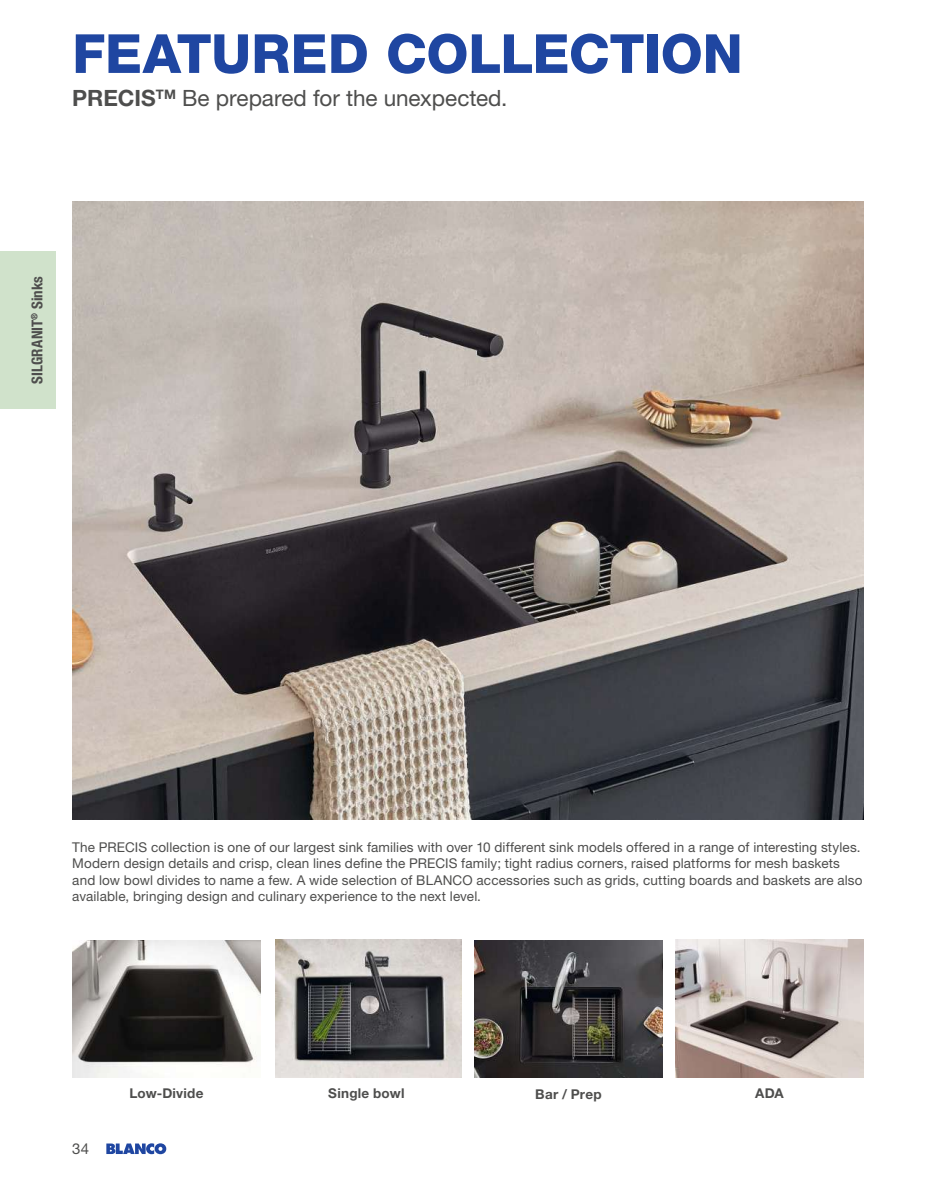
<style>
.page{position:relative;width:936px;height:1188px;background:#fff}
.page>*{position:absolute;margin:0;border:0;box-sizing:border-box;transform-origin:0 0}
.t1{font:800 54px "Helvetica Neue LTW1 G";letter-spacing:-.005em;color:#1f46a1}
.t2{font:22.5px "Helvetica Neue LTW1 G";letter-spacing:-.005em;color:#4e4e4d}
.t3{font:700 condensed 15px "Helvetica Neue LTW1 G";letter-spacing:.005em;color:#4e4e4d}
.t4{font:15px "Helvetica Neue LTW1 G";color:#4e4e4d}
.t5{font:13.5px/16.2px "Helvetica Neue LTW1 G";letter-spacing:.01em;color:#4e4e4d}
.t6{font:700 13.5px "Helvetica Neue LTW1 G";letter-spacing:.015em;color:#4e4e4d}
.s1{font-weight:700}
</style>
<div class="page">
<svg style="left:106px;top:1143px;width:60px;height:11px"></svg>
<div style="left:0;top:251px;width:55px;height:158px;background:#d0e2cb"></div>
<img style="left:72px;top:202px;width:791px;height:617px">
<img style="left:675px;top:940px;width:188px;height:137px">
<img style="left:72px;top:940px;width:188px;height:138px">
<img style="left:275px;top:940px;width:186px;height:137px">
<img style="left:474px;top:940px;width:188px;height:138px">
<h1 class="t1" style="left:72px;top:22px;width:672px">FEATURED COLLECTION</h1>
<h2 class="t2" style="left:72px;top:84px;width:436px"><span class="s1">PRECIS</span><sup>TM</sup> Be prepared for the unexpected.</h2>
<p class="t3" style="left:28px;top:384px;width:110px;rotate:-90deg">SILGRANIT<sup>®</sup> Sinks</p>
<p class="t5" style="left:72px;top:839px;width:791px">The PRECIS collection is one of our largest sink families with over 10 different sink models offered in a range of interesting styles.<br>Modern design details and crisp, clean lines define the PRECIS family; tight radius corners, raised platforms for mesh baskets and low bowl divides to name a few. A wide selection of BLANCO accessories such as grids, cutting boards and baskets are also available, bringing design and culinary experience to the next level.</p>
<p class="t4" style="left:72px;top:1139px;width:18px">34</p>
<p class="t6" style="left:129px;top:1085px;width:75px">Low-Divide</p>
<p class="t6" style="left:328px;top:1085px;width:78px">Single bowl</p>
<p class="t6" style="left:535px;top:1086px;width:68px">Bar / Prep</p>
<p class="t6" style="left:755px;top:1085px;width:30px">ADA</p>
</div>
